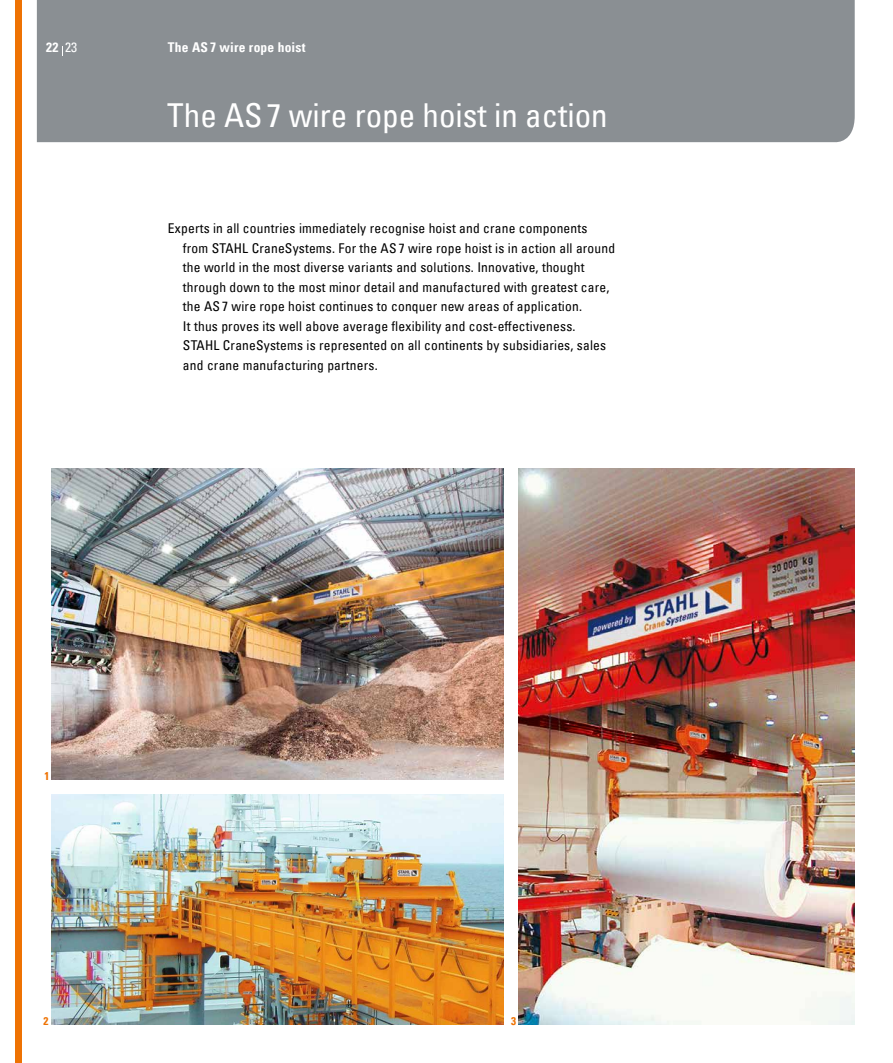
<style>
.page{position:relative;width:893px;height:1063px;background:#fff}
.page>*{position:absolute;margin:0;border:0;box-sizing:border-box;transform-origin:0 0}
.t1{font:condensed 33px "Univers Com 57";color:#fff}
.t2{font:condensed 13.5px/19.5px "Univers Com 57";letter-spacing:.015em;color:#000}
.t3{font:13.5px "Univers Com 67 Bold Cond";letter-spacing:.015em;color:#fff}
.t4{font:11.25px "Univers Com 67 Bold Cond";color:#ee7203}
.s1{font-family:"Univers Com 57";font-stretch:condensed}
</style>
<div class="page">
<div style="left:37px;top:0;width:818px;height:143px;background:#8a8f93"></div>
<div style="left:15px;top:0;width:6px;height:1063px;background:#ee7203"></div>
<img style="left:51px;top:795px;width:453px;height:230px">
<img style="left:519px;top:469px;width:336px;height:556px">
<img style="left:51px;top:469px;width:453px;height:311px">
<p class="t3" style="left:46px;top:39px;width:32px">22 <span class="s1">23</span></p>
<p class="t3" style="left:168px;top:39px;width:139px">The AS 7 wire rope hoist</p>
<h1 class="t1" style="left:167px;top:95px;width:442px">The AS7 wire rope hoist in action</h1>
<p class="t2" style="left:183px;top:219px;width:434px;text-indent:-15px">Experts in all countries immediately recognise hoist and crane components from STAHL CraneSystems. For the AS 7 wire rope hoist is in action all around the world in the most diverse variants and solutions. Innovative, thought through down to the most minor detail and manufactured with greatest care, the AS 7 wire rope hoist continues to conquer new areas of application.<br>It thus proves its well above average flexibility and cost-effectiveness.<br>STAHL CraneSystems is represented on all continents by subsidiaries, sales and crane manufacturing partners.</p>
<p class="t4" style="left:44px;top:769px;width:6px">1</p>
<p class="t4" style="left:44px;top:1014px;width:6px">2</p>
<p class="t4" style="left:511px;top:1014px;width:6px">3</p>
</div>
